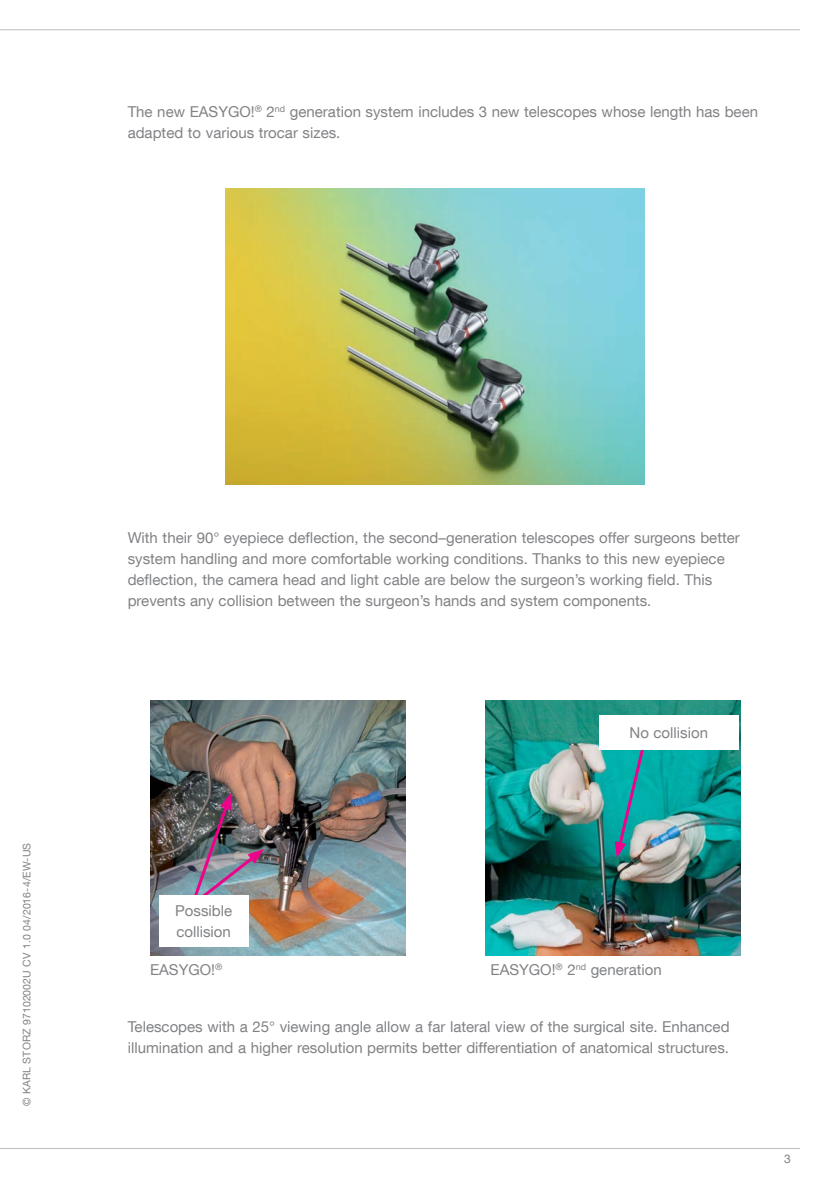
<style>
.page{position:relative;width:830px;height:1191px;background:#fff}
.page>*{position:absolute;margin:0;border:0;box-sizing:border-box;transform-origin:0 0}
.t1{font:15px/21px "KS Helvetica Neue";color:#808285}
.t2{font:12px "KS Helvetica Neue";color:#808285}
.t3{font:10.5px "KS Helvetica Neue";letter-spacing:.01em;color:#808285}
</style>
<div class="page">
<hr style="left:0;top:1148px;width:799px;height:1px;background:#bcbdc0">
<hr style="left:0;top:29px;width:799px;height:1px;background:#bcbdc0">
<img style="left:225px;top:188px;width:418px;height:296px">
<img style="left:150px;top:701px;width:255px;height:255px">
<img style="left:485px;top:700px;width:255px;height:255px">
<img style="left:186px;top:793px;width:78px;height:117px">
<div style="left:159px;top:895px;width:89px;height:51px;background:#fff"></div>
<svg style="left:614px;top:749px;width:32px;height:109px;background:#399ea9"></svg>
<div style="left:598px;top:715px;width:140px;height:34px;background:#fff"></div>
<p class="t1" style="left:128px;top:101px;width:631px">The new EASYGO!<sup>®</sup> 2<sup>nd</sup> generation system includes 3 new telescopes whose length has been adapted to various trocar sizes.</p>
<p class="t3" style="left:20px;top:1106px;width:264px;rotate:-90deg">© KARL STORZ 97102002U CV 1.0 04/2016-4/EW-US</p>
<p class="t1" style="left:128px;top:527px;width:613px">With their 90° eyepiece deflection, the second–generation telescopes offer surgeons better system handling and more comfortable working conditions. Thanks to this new eyepiece deflection, the camera head and light cable are below the surgeon’s working field. This prevents any collision between the surgeon’s hands and system components.</p>
<p class="t1" style="left:629px;top:721px;width:80px">No collision</p>
<p class="t1" style="left:175px;top:899px;width:58px">Possible collision</p>
<p class="t1" style="left:150px;top:958px;width:74px">EASYGO!<sup>®</sup></p>
<p class="t1" style="left:490px;top:958px;width:173px">EASYGO!<sup>®</sup> 2<sup>nd</sup> generation</p>
<p class="t1" style="left:128px;top:1015px;width:603px">Telescopes with a 25° viewing angle allow a far lateral view of the surgical site. Enhanced illumination and a higher resolution permits better differentiation of anatomical structures.</p>
<p class="t2" style="left:783px;top:1151px;width:8px">3</p>
</div>
